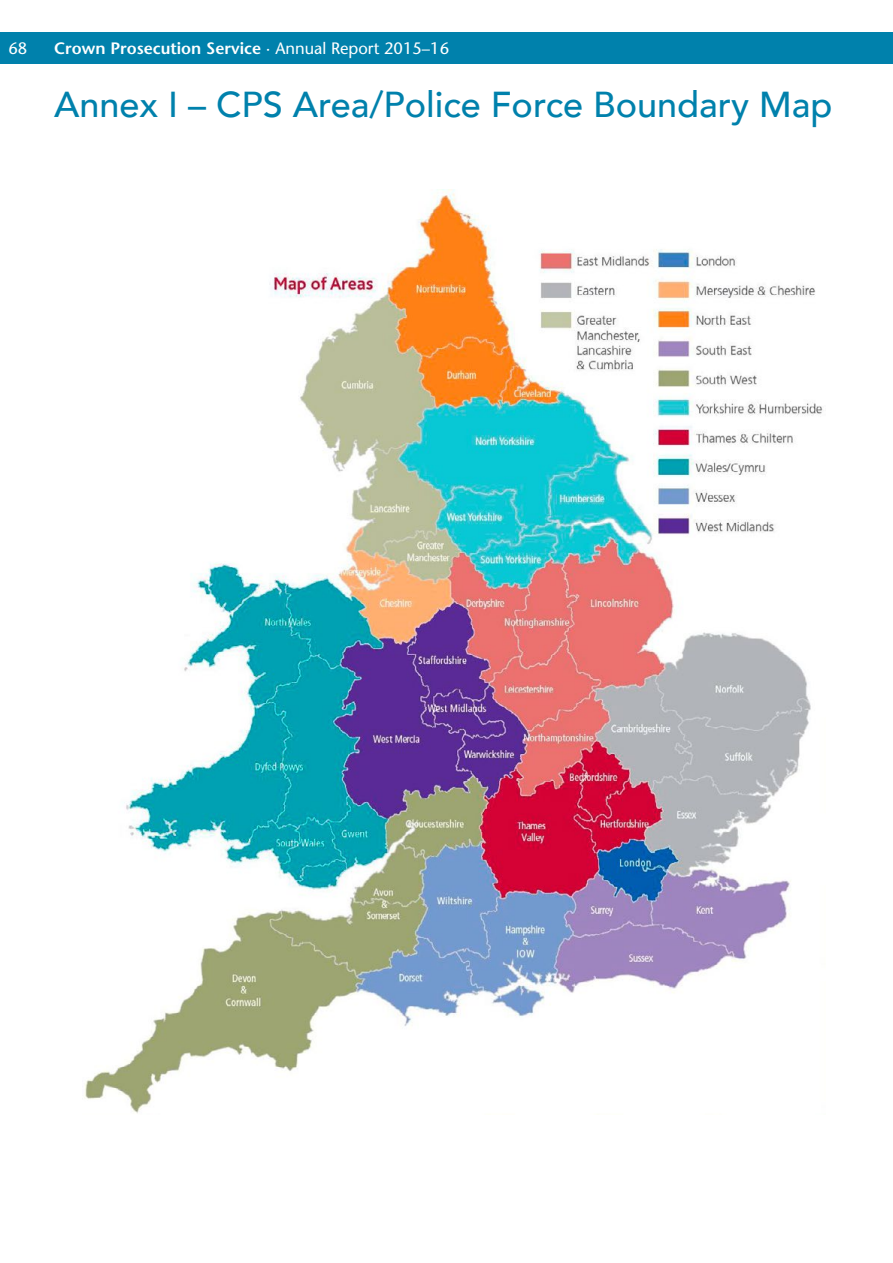
<style>
.page{position:relative;width:893px;height:1263px;background:#fff}
.page>*{position:absolute;margin:0;border:0;box-sizing:border-box;transform-origin:0 0}
.AHead_Blue{font:500 36px "Avenir";color:#0081ac}
.t1{font:600 16.5px "Stone Sans";color:#fff}
.t2{font:16.5px "Stone Sans";color:#fff}
.s1{font-weight:400}
</style>
<div class="page">
<img style="left:85px;top:189px;width:738px;height:925px">
<div style="left:0;top:33px;width:893px;height:31px;background:#0081ac"></div>
<p class="t2" style="left:9px;top:38px;width:20px">68</p>
<p class="t1" style="left:54px;top:38px;width:396px">Crown Prosecution Service <span class="s1">· Annual Report 2015–16</span></p>
<h1 class="AHead_Blue" style="left:54px;top:73px;width:780px">Annex I – CPS Area/Police Force Boundary Map</h1>
</div>
